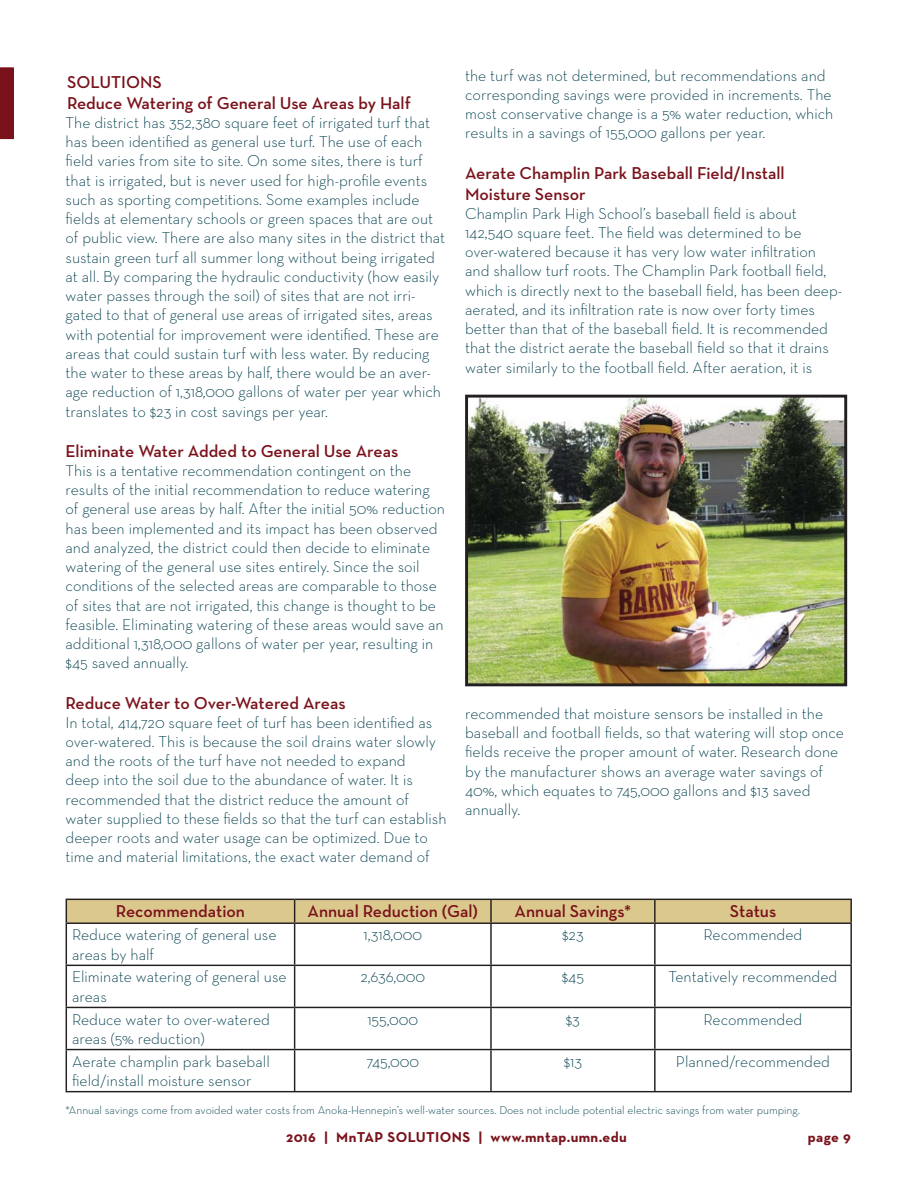
<style>
.page{position:relative;width:918px;height:1188px;background:#fff}
.page>*{position:absolute;margin:0;border:0;box-sizing:border-box;transform-origin:0 0}
.t1{font:600 17.55px/21px "Neutra Text";color:#7a121b}
.t2{font:300 16.05px/19.2px "Neutra Text";color:#003d4c}
.t3{font:700 14.55px "Neutra Text";letter-spacing:.025em;color:#7a121b}
.t4{font:300 11.7px "Neutra Text";color:#003d4c}
</style>
<div class="page">
<svg style="left:0;top:67px;width:14px;height:72px"></svg>
<svg style="left:66px;top:899px;width:785px;height:24px;background:#d2bf87"></svg>
<hr style="left:491px;top:899px;width:164px;height:1px;background:#231f20">
<hr style="left:490px;top:900px;width:2px;height:22px;background:#231f20">
<hr style="left:655px;top:899px;width:197px;height:1px;background:#231f20">
<hr style="left:654px;top:900px;width:2px;height:22px;background:#231f20">
<hr style="left:850px;top:900px;width:2px;height:22px;background:#231f20">
<hr style="left:66px;top:923px;width:229px;height:1px;background:#231f20">
<hr style="left:66px;top:924px;width:1px;height:41px;background:#231f20">
<hr style="left:295px;top:923px;width:196px;height:1px;background:#231f20">
<hr style="left:294px;top:924px;width:1px;height:41px;background:#231f20">
<hr style="left:491px;top:923px;width:164px;height:1px;background:#231f20">
<hr style="left:490px;top:924px;width:2px;height:41px;background:#231f20">
<hr style="left:655px;top:923px;width:197px;height:1px;background:#231f20">
<hr style="left:654px;top:924px;width:2px;height:41px;background:#231f20">
<hr style="left:850px;top:924px;width:2px;height:41px;background:#231f20">
<hr style="left:66px;top:965px;width:229px;height:1px;background:#231f20">
<hr style="left:66px;top:966px;width:1px;height:41px;background:#231f20">
<hr style="left:295px;top:965px;width:196px;height:1px;background:#231f20">
<hr style="left:294px;top:966px;width:1px;height:41px;background:#231f20">
<hr style="left:491px;top:965px;width:164px;height:1px;background:#231f20">
<hr style="left:490px;top:966px;width:2px;height:41px;background:#231f20">
<hr style="left:655px;top:965px;width:197px;height:1px;background:#231f20">
<hr style="left:654px;top:966px;width:2px;height:41px;background:#231f20">
<hr style="left:850px;top:966px;width:2px;height:41px;background:#231f20">
<hr style="left:66px;top:1007px;width:229px;height:1px;background:#231f20">
<hr style="left:66px;top:1008px;width:1px;height:41px;background:#231f20">
<hr style="left:295px;top:1007px;width:196px;height:1px;background:#231f20">
<hr style="left:294px;top:1008px;width:1px;height:41px;background:#231f20">
<hr style="left:491px;top:1007px;width:164px;height:1px;background:#231f20">
<hr style="left:490px;top:1008px;width:2px;height:41px;background:#231f20">
<hr style="left:655px;top:1007px;width:197px;height:1px;background:#231f20">
<hr style="left:654px;top:1008px;width:2px;height:41px;background:#231f20">
<hr style="left:850px;top:1008px;width:2px;height:41px;background:#231f20">
<hr style="left:66px;top:1049px;width:229px;height:1px;background:#231f20">
<hr style="left:66px;top:1050px;width:1px;height:41px;background:#231f20">
<hr style="left:295px;top:1049px;width:196px;height:1px;background:#231f20">
<hr style="left:294px;top:1050px;width:1px;height:41px;background:#231f20">
<hr style="left:491px;top:1049px;width:164px;height:1px;background:#231f20">
<hr style="left:490px;top:1050px;width:2px;height:41px;background:#231f20">
<hr style="left:655px;top:1049px;width:197px;height:1px;background:#231f20">
<hr style="left:654px;top:1050px;width:2px;height:41px;background:#231f20">
<hr style="left:850px;top:1050px;width:2px;height:41px;background:#231f20">
<hr style="left:66px;top:1091px;width:786px;height:1px;background:#231f20">
<img style="left:469px;top:399px;width:374px;height:283px">
<div style="left:465px;top:395px;width:382px;height:291px;border:3px solid #231f20"></div>
<p class="t1" style="left:67px;top:73px;width:345px">SOLUTIONS<br>Reduce Watering of General Use Areas by Half</p>
<p class="t2" style="left:66px;top:114px;width:381px">The district has 352,380 square feet of irrigated turf that has been identified as general use turf. The use of each field varies from site to site. On some sites, there is turf that is irrigated, but is never used for high-profile events such as sporting competitions. Some examples include fields at elementary schools or green spaces that are out of public view. There are also many sites in the district that sustain green turf all summer long without being irrigated at all. By comparing the hydraulic conductivity (how easily water passes through the soil) of sites that are not irri&shy;gated to that of general use areas of irrigated sites, areas with potential for improvement were identified. These are areas that could sustain turf with less water. By reducing the water to these areas by half, there would be an aver&shy;age reduction of 1,318,000 gallons of water per year which translates to $23 in cost savings per year.</p>
<p class="t1" style="left:66px;top:442px;width:334px">Eliminate Water Added to General Use Areas</p>
<p class="t2" style="left:66px;top:462px;width:381px">This is a tentative recommendation contingent on the results of the initial recommendation to reduce watering of general use areas by half. After the initial 50% reduction has been implemented and its impact has been observed and analyzed, the district could then decide to eliminate watering of the general use sites entirely. Since the soil conditions of the selected areas are comparable to those of sites that are not irrigated, this change is thought to be feasible. Eliminating watering of these areas would save an additional 1,318,000 gallons of water per year, resulting in $45 saved annually.</p>
<p class="t1" style="left:66px;top:694px;width:282px">Reduce Water to Over-Watered Areas</p>
<p class="t2" style="left:66px;top:714px;width:383px">In total, 414,720 square feet of turf has been identified as over-watered. This is because the soil drains water slowly and the roots of the turf have not needed to expand<br>deep into the soil due to the abundance of water. It is recommended that the district reduce the amount of water supplied to these fields so that the turf can establish deeper roots and water usage can be optimized. Due to time and material limitations, the exact water demand of</p>
<p class="t2" style="left:465px;top:67px;width:370px">the turf was not determined, but recommendations and corresponding savings were provided in increments. The most conservative change is a 5% water reduction, which results in a savings of 155,000 gallons per year.</p>
<p class="t1" style="left:465px;top:164px;width:321px">Aerate Champlin Park Baseball Field/Install<br>Moisture Sensor</p>
<p class="t2" style="left:465px;top:205px;width:379px">Champlin Park High School’s baseball field is about 142,540 square feet. The field was determined to be over-watered because it has very low water infiltration and shallow turf roots. The Champlin Park football field, which is directly next to the baseball field, has been deep&shy;aerated, and its infiltration rate is now over forty times better than that of the baseball field. It is recommended that the district aerate the baseball field so that it drains water similarly to the football field. After aeration, it is</p>
<p class="t2" style="left:465px;top:705px;width:380px">recommended that moisture sensors be installed in the baseball and football fields, so that watering will stop once fields receive the proper amount of water. Research done by the manufacturer shows an average water savings of 40%, which equates to 745,000 gallons and $13 saved annually.</p>
<p class="t1" style="left:116px;top:903px;width:131px">Recommendation</p>
<p class="t1" style="left:308px;top:903px;width:172px">Annual Reduction (Gal)</p>
<p class="t1" style="left:515px;top:903px;width:118px">Annual Savings*</p>
<p class="t1" style="left:730px;top:903px;width:48px">Status</p>
<p class="t2" style="left:72px;top:927px;width:206px">Reduce watering of general use areas by half</p>
<p class="t2" style="left:363px;top:927px;width:60px">1,318,000</p>
<p class="t2" style="left:562px;top:927px;width:23px">$23</p>
<p class="t2" style="left:704px;top:927px;width:100px">Recommended</p>
<p class="t2" style="left:72px;top:969px;width:216px">Eliminate watering of general use areas</p>
<p class="t2" style="left:361px;top:969px;width:66px">2,636,000</p>
<p class="t2" style="left:562px;top:969px;width:24px">$45</p>
<p class="t2" style="left:669px;top:969px;width:170px">Tentatively recommended</p>
<p class="t2" style="left:72px;top:1011px;width:199px">Reduce water to over-watered areas (5% reduction)</p>
<p class="t2" style="left:367px;top:1011px;width:52px">155,000</p>
<p class="t2" style="left:566px;top:1011px;width:16px">$3</p>
<p class="t2" style="left:704px;top:1011px;width:100px">Recommended</p>
<p class="t2" style="left:72px;top:1053px;width:199px">Aerate champlin park baseball field/install moisture sensor</p>
<p class="t2" style="left:366px;top:1053px;width:54px">745,000</p>
<p class="t2" style="left:564px;top:1053px;width:20px">$13</p>
<p class="t2" style="left:676px;top:1053px;width:156px">Planned/recommended</p>
<p class="t4" style="left:66px;top:1105px;width:736px">*Annual savings come from avoided water costs from Anoka-Hennepin’s well-water sources. Does not include potential electric savings from water pumping.</p>
<p class="t3" style="left:286px;top:1132px;width:342px">2016 | MnTAP SOLUTIONS | www.mntap.umn.edu</p>
<p class="t3" style="left:808px;top:1132px;width:45px">page 9</p>
</div>
